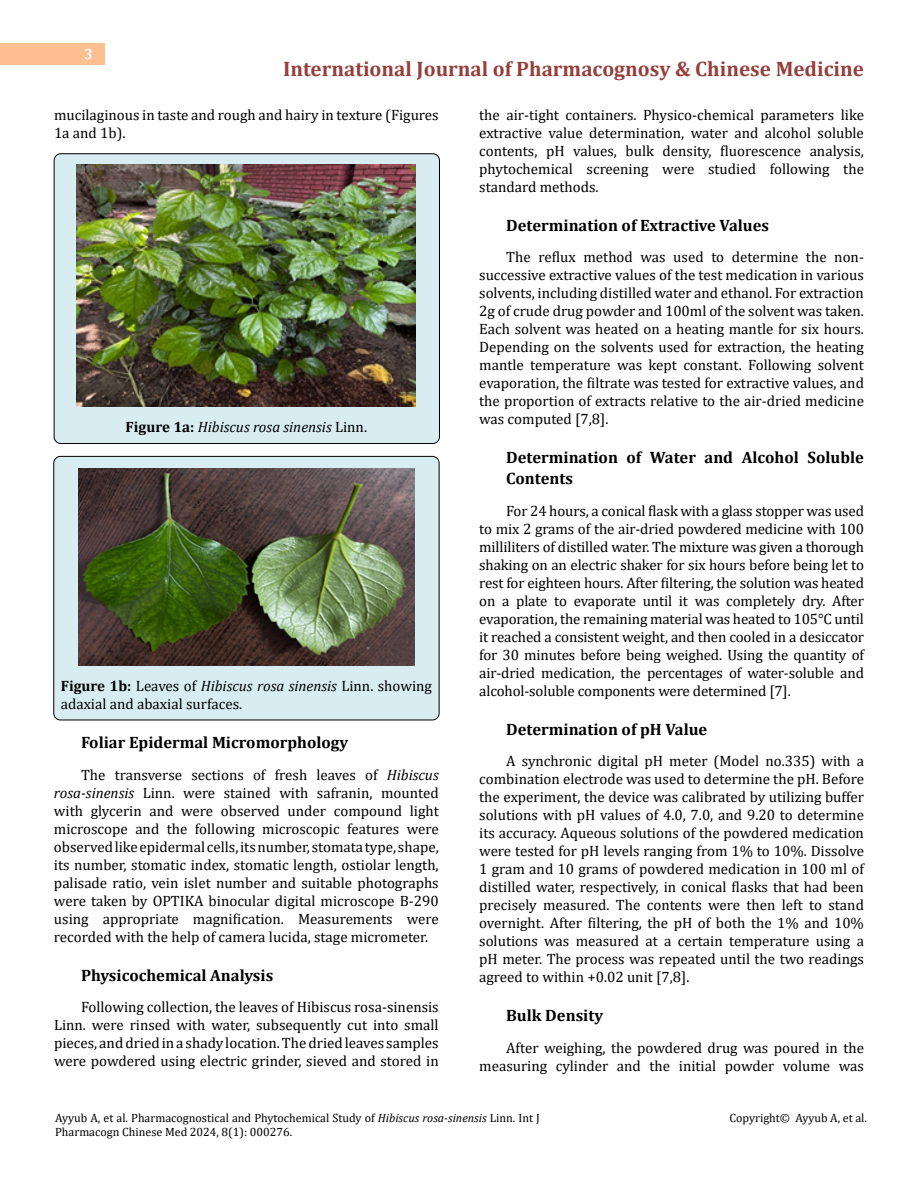
<style>
.page{position:relative;width:918px;height:1188px;background:#fff}
.page>*{position:absolute;margin:0;border:0;box-sizing:border-box;transform-origin:0 0}
.t1{font:700 21px "Cambria";color:#953f3c}
.t2{font:700 16.5px/21px "Cambria";color:#000}
.t3{font:15px/18px "Cambria";color:#000;text-align:justify}
.t4{font:italic 15px "Cambria";color:#000}
.t5{font:700 15px "Cambria";color:#fff}
.t6{font:12px/14.4px "Cambria";color:#000}
.s1{font-weight:700;font-style:normal}
.s2{font-style:normal}
.s3{font-weight:700}
.s4{font-style:italic}
</style>
<div class="page">
<div style="left:0;top:43px;width:105px;height:21px;background:#ffbf91"></div>
<div style="left:54px;top:154px;width:386px;height:290px;background:#d8edf2;border-radius:7px"></div>
<div style="left:54px;top:153px;width:386px;height:291px;border:1px solid #000;border-radius:7px"></div>
<div style="left:54px;top:456px;width:385px;height:264px;background:#d8edf2;border-radius:7px"></div>
<div style="left:53px;top:456px;width:387px;height:264px;border:1px solid #000;border-radius:7px"></div>
<img style="left:77px;top:165px;width:339px;height:242px">
<img style="left:79px;top:468px;width:335px;height:197px">
<p class="t5" style="left:84px;top:44px;width:10px">3</p>
<h1 class="t1" style="left:283px;top:54px;width:582px">International Journal of Pharmacognosy &amp; Chinese Medicine</h1>
<p class="t3" style="left:54px;top:105px;width:386px">mucilaginous in taste and rough and hairy in texture (Figures<br>1a and 1b).</p>
<p class="t4" style="left:126px;top:417px;width:243px"><span class="s1">Figure 1a:</span> Hibiscus rosa sinensis <span class="s2">Linn.</span></p>
<p class="t3" style="left:61px;top:677px;width:373px"><span class="s3">Figure 1b:</span> Leaves of <span class="s4">Hibiscus rosa sinensis</span> Linn. showing adaxial and abaxial surfaces.</p>
<p class="t2" style="left:81px;top:731px;width:269px">Foliar Epidermal Micromorphology</p>
<p class="t3" style="left:54px;top:765px;width:386px;text-indent:27px">The transverse sections of fresh leaves of <span class="s4">Hibiscus rosa-sinensis</span> Linn. were stained with safranin, mounted with glycerin and were observed under compound light microscope and the following microscopic features were observed like epidermal cells, its number, stomata type, shape, its number, stomatic index, stomatic length, ostiolar length, palisade ratio, vein islet number and suitable photographs were taken by OPTIKA binocular digital microscope B-290 using appropriate magnification. Measurements were recorded with the help of camera lucida, stage micrometer.</p>
<p class="t2" style="left:81px;top:964px;width:194px">Physicochemical Analysis</p>
<p class="t3" style="left:54px;top:998px;width:386px;text-indent:27px">Following collection, the leaves of Hibiscus rosa-sinensis Linn. were rinsed with water, subsequently cut into small pieces, and dried in a shady location. The dried leaves samples were powdered using electric grinder, sieved and stored in</p>
<p class="t3" style="left:479px;top:105px;width:386px">the air-tight containers. Physico-chemical parameters like extractive value determination, water and alcohol soluble contents, pH values, bulk density, fluorescence analysis, phytochemical screening were studied following the standard methods.</p>
<p class="t2" style="left:506px;top:214px;width:264px">Determination of Extractive Values</p>
<p class="t3" style="left:479px;top:248px;width:386px;text-indent:27px">The reflux method was used to determine the non&shy;successive extractive values of the test medication in various solvents, including distilled water and ethanol. For extraction 2g of crude drug powder and 100ml of the solvent was taken.<br>Each solvent was heated on a heating mantle for six hours.<br>Depending on the solvents used for extraction, the heating mantle temperature was kept constant. Following solvent evaporation, the filtrate was tested for extractive values, and the proportion of extracts relative to the air-dried medicine was computed [7,8].</p>
<p class="t2" style="left:506px;top:446px;width:359px">Determination of Water and Alcohol Soluble<br>Contents</p>
<p class="t3" style="left:479px;top:501px;width:386px;text-indent:27px">For 24 hours, a conical flask with a glass stopper was used to mix 2 grams of the air-dried powdered medicine with 100 milliliters of distilled water. The mixture was given a thorough shaking on an electric shaker for six hours before being let to rest for eighteen hours. After filtering, the solution was heated on a plate to evaporate until it was completely dry. After evaporation, the remaining material was heated to 105°C until it reached a consistent weight, and then cooled in a desiccator for 30 minutes before being weighed. Using the quantity of air-dried medication, the percentages of water-soluble and alcohol-soluble components were determined [7].</p>
<p class="t2" style="left:506px;top:718px;width:203px">Determination of pH Value</p>
<p class="t3" style="left:479px;top:752px;width:386px;text-indent:27px">A synchronic digital pH meter (Model no.335) with a combination electrode was used to determine the pH. Before the experiment, the device was calibrated by utilizing buffer solutions with pH values of 4.0, 7.0, and 9.20 to determine its accuracy. Aqueous solutions of the powdered medication were tested for pH levels ranging from 1% to 10%. Dissolve 1 gram and 10 grams of powdered medication in 100 ml of distilled water, respectively, in conical flasks that had been precisely measured. The contents were then left to stand overnight. After filtering, the pH of both the 1% and 10% solutions was measured at a certain temperature using a pH meter. The process was repeated until the two readings agreed to within +0.02 unit [7,8].</p>
<p class="t2" style="left:506px;top:1004px;width:98px">Bulk Density</p>
<p class="t3" style="left:479px;top:1038px;width:386px;text-align:right">After weighing, the powdered drug was poured in the measuring cylinder and the initial powder volume was</p>
<p class="t6" style="left:55px;top:1111px;width:486px">Ayyub A, et al. Pharmacognostical and Phytochemical Study of <span class="s4">Hibiscus rosa-sinensis</span> Linn. Int J<br>Pharmacogn Chinese Med 2024, 8(1): 000276.</p>
<p class="t6" style="left:729px;top:1111px;width:139px">Copyright© Ayyub A, et al.</p>
</div>
